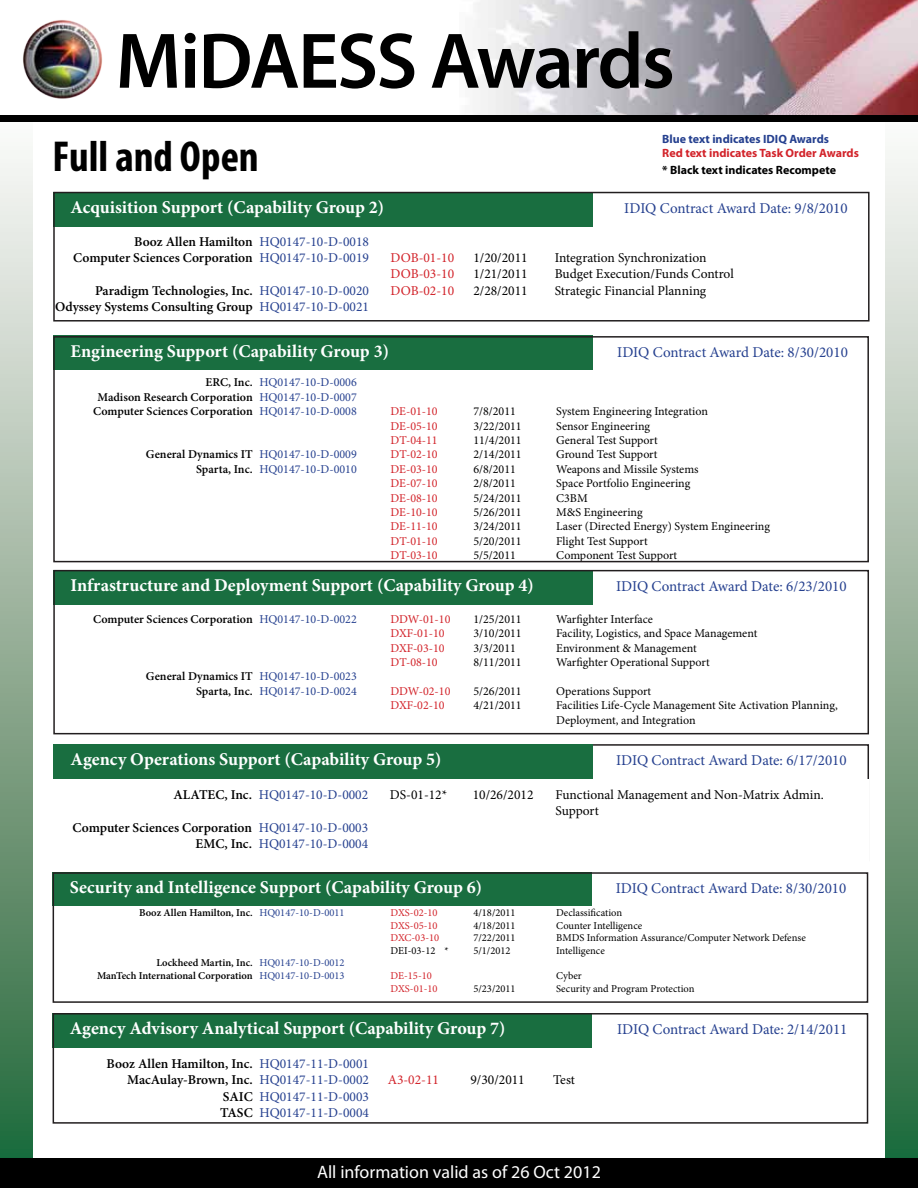
<style>
.page{position:relative;width:918px;height:1188px;background:#fff}
.page>*{position:absolute;margin:0;border:0;box-sizing:border-box;transform-origin:0 0}
.t1{font:700 condensed 43.5px "Myriad Pro";color:#000}
.t2{font:700 18px "Minion Pro";letter-spacing:-.005em;color:#fff}
.t3{font:18px "Myriad Pro";color:#fff}
.t4{font:15px "Minion Pro";color:#25408f}
.t5{font:600 13.5px/16.2px "Minion Pro";color:#000;text-align:right}
.t6{font:13.5px/16.2px "Minion Pro";color:#000}
.t7{font:13.5px/16.2px "Minion Pro";color:#25408f}
.t8{font:13.5px/16.2px "Minion Pro";color:#d2232a;text-align:justify}
.t9{font:12px/14.4px "Minion Pro";color:#000}
.t10{font:600 12px/14.4px "Minion Pro";color:#000;text-align:right}
.t11{font:12px/14.4px "Minion Pro";color:#d2232a}
.t12{font:12px/14.4px "Minion Pro";color:#25408f}
.t13{font:700 12px "Myriad Pro";color:#d2232a}
.t14{font:700 12px "Myriad Pro";color:#000}
.t15{font:700 12px "Myriad Pro";color:#25408f}
.t16{font:10.5px/12.6px "Minion Pro";color:#000}
.t17{font:600 10.5px/12.6px "Minion Pro";color:#000;text-align:right}
.t18{font:10.5px/12.6px "Minion Pro";color:#25408f}
.t19{font:10.5px/12.6px "Minion Pro";color:#d2232a}
</style>
<div class="page">
<div style="left:0;top:96px;width:33px;height:1092px;background:linear-gradient(to bottom,#fffdfe,#206333)"></div>
<div style="left:885px;top:96px;width:33px;height:1092px;background:linear-gradient(to bottom,#fffdfe,#206333)"></div>
<img style="left:475px;top:0;width:443px;height:115px">
<div style="left:0;top:0;width:459px;height:116px;background:#fff"></div>
<div style="left:0;top:1158px;width:918px;height:30px;background:#000"></div>
<img style="left:23px;top:20px;width:80px;height:79px">
<div style="left:0;top:115px;width:918px;height:7px;background:#000"></div>
<svg style="left:120px;top:34px;width:57px;height:54px"></svg>
<svg style="left:185px;top:33px;width:11px;height:55px"></svg>
<svg style="left:204px;top:34px;width:94px;height:54px"></svg>
<svg style="left:304px;top:33px;width:110px;height:56px"></svg>
<svg style="left:432px;top:34px;width:137px;height:55px"></svg>
<svg style="left:577px;top:31px;width:62px;height:58px;background:#6e6d70"></svg>
<svg style="left:645px;top:48px;width:27px;height:41px"></svg>
<div style="left:53px;top:192px;width:539px;height:34px;background:#196e40"></div>
<div style="left:53px;top:336px;width:539px;height:34px;background:#196e40"></div>
<div style="left:53px;top:570px;width:539px;height:34px;background:#196e40"></div>
<div style="left:53px;top:744px;width:539px;height:35px;background:#196e40"></div>
<div style="left:53px;top:872px;width:539px;height:35px;background:#196e40"></div>
<div style="left:53px;top:1013px;width:539px;height:35px;background:#196e40"></div>
<div style="left:53px;top:192px;width:817px;height:130px;border:2px solid #221e1f"></div>
<div style="left:53px;top:336px;width:816px;height:226px;border:2px solid #221e1f"></div>
<div style="left:53px;top:570px;width:816px;height:164px;border:2px solid #221e1f"></div>
<div style="left:53px;top:872px;width:815px;height:131px;border:2px solid #221e1f"></div>
<div style="left:53px;top:1013px;width:815px;height:111px;border:2px solid #221e1f"></div>
<h1 class="t1" style="left:52px;top:130px;width:208px">Full and Open</h1>
<p class="t15" style="left:662px;top:131px;width:168px">Blue text indicates IDIQ Awards</p>
<p class="t13" style="left:662px;top:145px;width:198px">Red text indicates Task Order Awards</p>
<p class="t14" style="left:662px;top:162px;width:175px">* Black text indicates Recompete</p>
<h2 class="t2" style="left:70px;top:194px;width:315px">Acquisition Support (Capability Group 2)</h2>
<p class="t4" style="left:624px;top:198px;width:225px">IDIQ Contract Award Date: 9/8/2010</p>
<p class="t5" style="left:73px;top:234px;width:181px">Booz Allen Hamilton<br>Computer Sciences Corporation</p>
<p class="t5" style="left:55px;top:282px;width:199px">Paradigm Technologies, Inc.<br>Odyssey Systems Consulting Group</p>
<p class="t7" style="left:259px;top:234px;width:111px">HQ0147-10-D-0018<br>HQ0147-10-D-0019</p>
<p class="t7" style="left:259px;top:282px;width:111px">HQ0147-10-D-0020<br>HQ0147-10-D-0021</p>
<p class="t8" style="left:391px;top:250px;width:65px">DOB-01-10<br>DOB-03-10<br>DOB-02-10</p>
<p class="t6" style="left:555px;top:250px;width:181px">Integration Synchronization<br>Budget Execution/Funds Control<br>Strategic Financial Planning</p>
<p class="t6" style="left:473px;top:250px;width:56px;text-align:justify">1/20/2011<br>1/21/2011<br>2/28/2011</p>
<h2 class="t2" style="left:70px;top:338px;width:320px">Engineering Support (Capability Group 3)</h2>
<p class="t4" style="left:617px;top:342px;width:232px">IDIQ Contract Award Date: 8/30/2010</p>
<p class="t10" style="left:93px;top:375px;width:161px">ERC, Inc.<br>Madison Research Corporation<br>Computer Sciences Corporation</p>
<p class="t10" style="left:146px;top:447px;width:108px">General Dynamics IT<br>Sparta, Inc.</p>
<p class="t12" style="left:260px;top:375px;width:99px;text-align:justify">HQ0147-10-D-0006<br>HQ0147-10-D-0007<br>HQ0147-10-D-0008</p>
<p class="t12" style="left:260px;top:447px;width:99px">HQ0147-10-D-0009<br>HQ0147-10-D-0010</p>
<p class="t11" style="left:391px;top:404px;width:49px;text-align:justify">DE-01-10<br>DE-05-10<br>DT-04-11<br>DT-02-10<br>DE-03-10<br>DE-07-10<br>DE-08-10<br>DE-10-10<br>DE-11-10<br>DT-01-10<br>DT-03-10</p>
<p class="t9" style="left:556px;top:404px;width:215px">System Engineering Integration<br>Sensor Engineering<br>General Test Support<br>Ground Test Support<br>Weapons and Missile Systems<br>Space Portfolio Engineering<br>C3BM<br>M&amp;S Engineering<br>Laser (Directed Energy) System Engineering<br>Flight Test Support<br>Component Test Support</p>
<p class="t9" style="left:473px;top:404px;width:50px">7/8/2011<br>3/22/2011<br>11/4/2011<br>2/14/2011<br>6/8/2011<br>2/8/2011<br>5/24/2011<br>5/26/2011<br>3/24/2011<br>5/20/2011<br>5/5/2011</p>
<h2 class="t2" style="left:70px;top:572px;width:465px">Infrastructure and Deployment Support (Capability Group 4)</h2>
<p class="t4" style="left:616px;top:576px;width:232px">IDIQ Contract Award Date: 6/23/2010</p>
<p class="t10" style="left:93px;top:612px;width:161px">Computer Sciences Corporation</p>
<p class="t12" style="left:260px;top:612px;width:99px">HQ0147-10-D-0022</p>
<p class="t10" style="left:146px;top:669px;width:108px">General Dynamics IT<br>Sparta, Inc.</p>
<p class="t12" style="left:260px;top:669px;width:99px">HQ0147-10-D-0023<br>HQ0147-10-D-0024</p>
<p class="t11" style="left:391px;top:612px;width:61px">DDW-01-10<br>DXF-01-10<br>DXF-03-10<br>DT-08-10</p>
<p class="t11" style="left:391px;top:684px;width:61px">DDW-02-10<br>DXF-02-10</p>
<p class="t9" style="left:473px;top:612px;width:50px">1/25/2011<br>3/10/2011<br>3/3/2011<br>8/11/2011</p>
<p class="t9" style="left:473px;top:684px;width:50px">5/26/2011<br>4/21/2011</p>
<p class="t9" style="left:556px;top:612px;width:203px">Warfighter Interface<br>Facility, Logistics, and Space Management<br>Environment &amp; Management<br>Warfighter Operational Support</p>
<p class="t9" style="left:556px;top:684px;width:283px">Operations Support<br>Facilities Life-Cycle Management Site Activation Planning,<br>Deployment, and Integration</p>
<h2 class="t2" style="left:71px;top:747px;width:372px">Agency Operations Support (Capability Group 5)</h2>
<p class="t4" style="left:616px;top:750px;width:232px">IDIQ Contract Award Date: 6/17/2010</p>
<p class="t5" style="left:173px;top:787px;width:80px">ALATEC, Inc.</p>
<p class="t5" style="left:73px;top:819px;width:181px">Computer Sciences Corporation<br>EMC, Inc.</p>
<p class="t7" style="left:259px;top:787px;width:111px">HQ0147-10-D-0002</p>
<p class="t7" style="left:259px;top:819px;width:111px">HQ0147-10-D-0003<br>HQ0147-10-D-0004</p>
<p class="t6" style="left:390px;top:787px;width:59px">DS-01-12*</p>
<p class="t6" style="left:556px;top:787px;width:270px">Functional Management and Non-Matrix Admin.<br>Support</p>
<p class="t6" style="left:473px;top:787px;width:62px">10/26/2012</p>
<h2 class="t2" style="left:70px;top:875px;width:414px">Security and Intelligence Support (Capability Group 6)</h2>
<p class="t4" style="left:616px;top:878px;width:232px">IDIQ Contract Award Date: 8/30/2010</p>
<p class="t17" style="left:139px;top:906px;width:115px">Booz Allen Hamilton, Inc.</p>
<p class="t18" style="left:259px;top:906px;width:87px">HQ0147-10-D-0011</p>
<p class="t17" style="left:97px;top:957px;width:157px">Lockheed Martin, Inc.<br>ManTech International Corporation</p>
<p class="t18" style="left:259px;top:957px;width:87px">HQ0147-10-D-0012<br>HQ0147-10-D-0013</p>
<p class="t19" style="left:391px;top:906px;width:50px">DXS-02-10<br>DXS-05-10<br>DXC-03-10</p>
<p class="t16" style="left:391px;top:944px;width:60px">DEI-03-12 *</p>
<p class="t19" style="left:391px;top:969px;width:49px">DE-15-10<br>DXS-01-10</p>
<p class="t16" style="left:473px;top:906px;width:44px;text-align:justify">4/18/2011<br>4/18/2011<br>7/22/2011<br>5/1/2012</p>
<p class="t16" style="left:473px;top:982px;width:44px">5/23/2011</p>
<p class="t16" style="left:556px;top:906px;width:251px">Declassification<br>Counter Intelligence<br>BMDS Information Assurance/Computer Network Defense<br>Intelligence</p>
<p class="t16" style="left:556px;top:969px;width:140px">Cyber<br>Security and Program Protection</p>
<h2 class="t2" style="left:70px;top:1016px;width:437px">Agency Advisory Analytical Support (Capability Group 7)</h2>
<p class="t4" style="left:617px;top:1019px;width:232px">IDIQ Contract Award Date: 2/14/2011</p>
<p class="t5" style="left:107px;top:1056px;width:148px">Booz Allen Hamilton, Inc.<br>MacAulay-Brown, Inc.<br>SAIC<br>TASC</p>
<p class="t7" style="left:260px;top:1056px;width:111px;text-align:justify">HQ0147-11-D-0001<br>HQ0147-11-D-0002<br>HQ0147-11-D-0003<br>HQ0147-11-D-0004</p>
<p class="t8" style="left:388px;top:1072px;width:53px">A3-02-11</p>
<p class="t6" style="left:470px;top:1072px;width:56px">9/30/2011</p>
<p class="t6" style="left:553px;top:1072px;width:23px">Test</p>
<h2 class="t3" style="left:317px;top:1161px;width:285px">All information valid as of 26 Oct 2012</h2>
</div>
